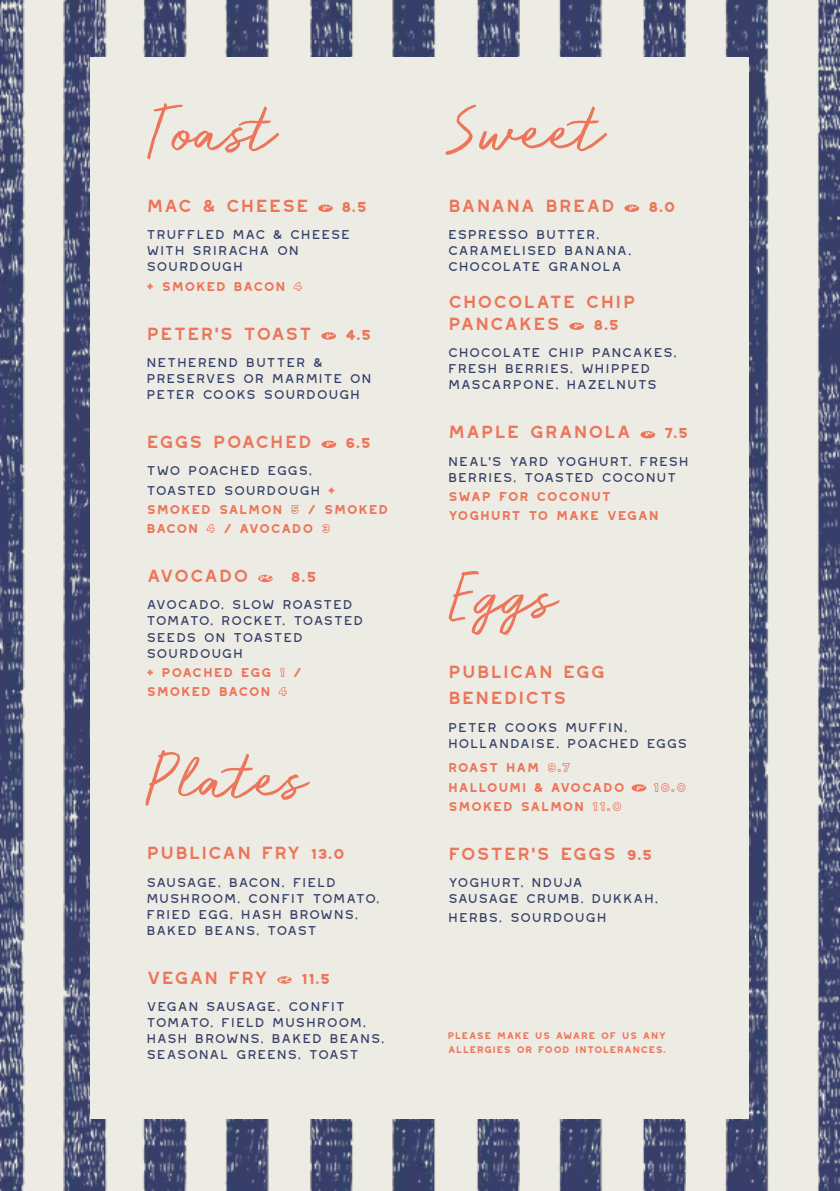
<style>
.page{position:relative;width:840px;height:1191px;background:#fff}
.page>*{position:absolute;margin:0;border:0;box-sizing:border-box;transform-origin:0 0}
.t1{font:64px "Run Wild";color:#ed755a}
.t2{font:22px/21.6px "Westmount";letter-spacing:-.05em;color:#ed755a}
.t3{font:200 16px/16px "Westmount";letter-spacing:-.05em;color:#353f67}
.t4{font:700 16px/19.2px "Westmount";letter-spacing:-.05em;color:#ed755a}
.t5{font:700 12px/14.4px "Westmount";letter-spacing:-.05em;color:#ed755a}
.s1{font-family:"Run Wild";font-size:16px;color:#f9f8f3}
.s2{font-weight:800;font-size:18px}
.s3{font-family:"Westmount Outline";font-weight:400}
.s4{font-weight:200;color:#353f67}
.s5{font-family:"Run Wild";font-weight:400;color:#f9f8f3}
</style>
<div class="page">
<img style="left:0;top:0;width:839px;height:1191px">
<div style="left:91px;top:58px;width:657px;height:1061px;background:#ecece4"></div>
<div style="left:318px;top:205px;width:14px;height:7px;background:#ed755a;border-radius:50%"></div>
<div style="left:321px;top:332px;width:15px;height:7px;background:#ed755a;border-radius:50%"></div>
<div style="left:321px;top:441px;width:15px;height:7px;background:#ed755a;border-radius:50%"></div>
<div style="left:258px;top:575px;width:15px;height:7px;background:#ed755a;border-radius:50%"></div>
<div style="left:277px;top:976px;width:15px;height:7px;background:#ed755a;border-radius:50%"></div>
<div style="left:624px;top:205px;width:14px;height:7px;background:#ed755a;border-radius:50%"></div>
<div style="left:569px;top:322px;width:14px;height:8px;background:#ed755a;border-radius:50%"></div>
<div style="left:640px;top:431px;width:14px;height:7px;background:#ed755a;border-radius:50%"></div>
<div style="left:631px;top:784px;width:15px;height:7px;background:#ed755a;border-radius:50%"></div>
<h1 class="t1" style="left:146px;top:87px;width:127px">Toast</h1>
<h2 class="t2" style="left:146px;top:194px;width:223px">MAC &amp; CHEESE <span class="s1">v</span> <span class="s2">8.5</span></h2>
<p class="t3" style="left:146px;top:227px;width:207px">Truffled Mac &amp; Cheese<br>With Sriracha on sourdough</p>
<p class="t4" style="left:146px;top:276px;width:159px">+ Smoked Bacon <span class="s3">4</span></p>
<h2 class="t2" style="left:146px;top:322px;width:228px">Peter’s toast <span class="s1">v</span> <span class="s2">4.5</span></h2>
<p class="t3" style="left:146px;top:354px;width:228px">Netherend Butter &amp;<br>Preserves or Marmite on<br>Peter Cooks sourdough</p>
<h2 class="t2" style="left:146px;top:430px;width:227px">EGGS poached <span class="s1">v</span> <span class="s2">6.5</span></h2>
<p class="t4" style="left:146px;top:461px;width:245px"><span class="s4">Two Poached Eggs,<br>Toasted Sourdough</span> +<br>Smoked Salmon <span class="s3">5</span> / Smoked<br>Bacon <span class="s3">4</span> / Avocado <span class="s3">3</span></p>
<h2 class="t2" style="left:146px;top:564px;width:173px">AVOCADO <span class="s1">ve</span> <span class="s2">8.5</span></h2>
<p class="t3" style="left:146px;top:597px;width:219px">Avocado, Slow Roasted<br>Tomato, Rocket, Toasted<br>Seeds on toasted sourdough</p>
<p class="t4" style="left:146px;top:662px;width:158px">+ Poached Egg <span class="s3">1</span> /<br>Smoked Bacon <span class="s3">4</span></p>
<h1 class="t1" style="left:146px;top:734px;width:160px">Plates</h1>
<h2 class="t2" style="left:146px;top:841px;width:201px">Publican FRY <span class="s2">13.0</span></h2>
<p class="t3" style="left:146px;top:874px;width:236px">Sausage, Bacon, Field<br>Mushroom, Confit Tomato,<br>Fried Egg, Hash Browns,<br>Baked Beans, Toast</p>
<h2 class="t2" style="left:146px;top:966px;width:187px">VEGAN FRY <span class="s1">ve</span> <span class="s2">11.5</span></h2>
<p class="t3" style="left:146px;top:998px;width:241px">Vegan Sausage, Confit<br>Tomato, Field Mushroom,<br>Hash Browns, Baked Beans,<br>Seasonal Greens, Toast</p>
<h1 class="t1" style="left:447px;top:87px;width:154px">Sweet</h1>
<h2 class="t2" style="left:447px;top:194px;width:230px">BANANA BREAD <span class="s1">v</span> <span class="s2">8.0</span></h2>
<p class="t3" style="left:447px;top:227px;width:186px">Espresso Butter,<br>Caramelised Banana,<br>Chocolate Granola</p>
<h2 class="t2" style="left:447px;top:291px;width:191px">CHOCOLATE CHIP<br>PANCAKES <span class="s1">v</span> <span class="s2">8.5</span></h2>
<p class="t3" style="left:447px;top:344px;width:232px">Chocolate Chip Pancakes, fresh berries, Whipped<br>Mascarpone, Hazelnuts</p>
<h2 class="t2" style="left:447px;top:421px;width:243px">MAPLE GRANOLA <span class="s1">v</span> <span class="s2">7.5</span></h2>
<p class="t3" style="left:447px;top:453px;width:243px">Neal’s Yard Yoghurt, Fresh<br>Berries, Toasted Coconut</p>
<p class="t4" style="left:447px;top:486px;width:213px">swap for coconut yoghurt to make vegan</p>
<h1 class="t1" style="left:447px;top:552px;width:108px">Eggs</h1>
<h2 class="t2" style="left:447px;top:658px;width:160px;line-height:26.4px">Publican Egg<br>BENEDICTS</h2>
<p class="t3" style="left:447px;top:719px;width:242px">Peter Cooks Muffin,<br>Hollandaise, Poached Eggs</p>
<p class="t4" style="left:447px;top:758px;width:241px">Roast Ham <span class="s3">9.7<br></span>Halloumi &amp; Avocado <span class="s5">v</span> <span class="s3">10.0<br></span>Smoked Salmon <span class="s3">11.0</span></p>
<h2 class="t2" style="left:447px;top:842px;width:207px">foster’s EGGS <span class="s2">9.5</span></h2>
<p class="t3" style="left:447px;top:874px;width:213px">Yoghurt, Nduja<br>Sausage Crumb, Dukkah,</p>
<p class="t3" style="left:447px;top:909px;width:161px">Herbs, Sourdough</p>
<p class="t5" style="left:447px;top:1028px;width:221px">Please make us aware of us any allergies or food intolerances.</p>
</div>
